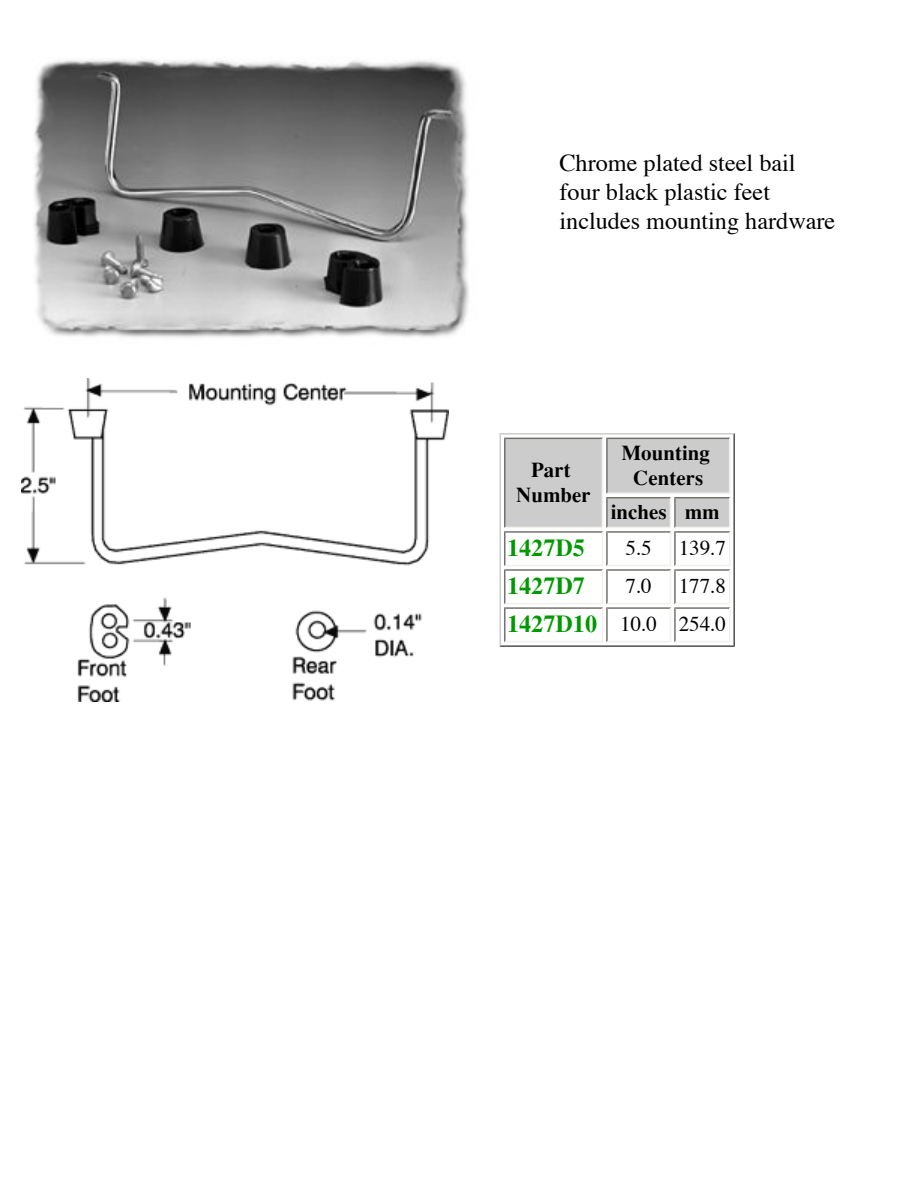
<style>
.page{position:relative;width:918px;height:1188px;background:#fff}
.page>*{position:absolute;margin:0;border:0;box-sizing:border-box;transform-origin:0 0}
.t1{font:24.3px/29.1px "Times";color:#000}
.t2{font:700 24.3px "Times";color:#090}
.t3{font:700 21px/25.2px "Times";color:#000;text-align:center}
.t4{font:21px/38.1px "Times";color:#000;text-align:right}
.s1{font-weight:700;font-size:24.3px;color:#090}
</style>
<div class="page">
<svg style="left:500px;top:433px;width:235px;height:214px"></svg>
<img style="left:33px;top:59px;width:436px;height:279px">
<img style="left:21px;top:378px;width:427px;height:324px">
<p class="t1" style="left:560px;top:146px;width:277px">Chrome plated steel bail four black plastic feet includes mounting hardware</p>
<p class="t3" style="left:516px;top:457px;width:76px">Part<br>Number</p>
<p class="t3" style="left:621px;top:439px;width:90px">Mounting<br>Centers</p>
<p class="t3" style="left:611px;top:499px;width:111px">inches mm</p>
<p class="t2" style="left:507px;top:533px;width:80px">1427D5</p>
<p class="t4" style="left:626px;top:527px;width:28px">5.5</p>
<p class="t4" style="left:679px;top:527px;width:49px">139.7</p>
<p class="t2" style="left:507px;top:571px;width:80px">1427D7</p>
<p class="t4" style="left:626px;top:565px;width:28px">7.0</p>
<p class="t4" style="left:507px;top:565px;width:220px">177.8<br><span class="s1">1427D10</span> 10.0 254.0</p>
</div>
